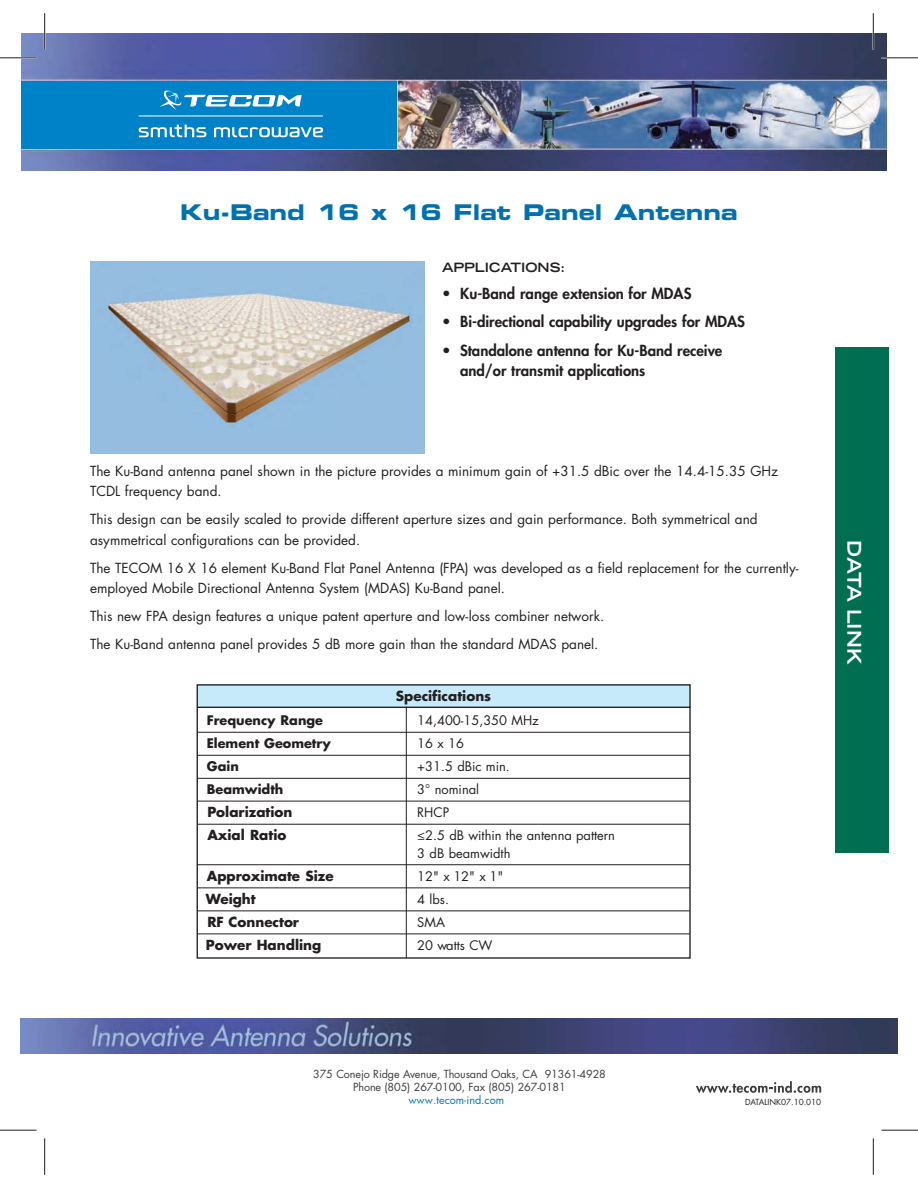
<style>
.page{position:relative;width:918px;height:1188px;background:#fff}
.page>*{position:absolute;margin:0;border:0;box-sizing:border-box;transform-origin:0 0}
.t1{font:21.6px "Eurostile Bold Extended Two";color:#0071b0}
.t2{font:700 expanded 18.9px "Trade Gothic LH";color:#fff}
.t3{font:800 14.85px/20.2px "Futura";color:#231f20}
.t4{font:13.5px/20.2px "Futura";color:#231f20}
.t5{font:700 13.5px "Futura";color:#231f20}
.t6{font:12.9px/17.5px "Futura";color:#231f20}
.t7{font:700 12.9px "Futura";color:#231f20}
.t8{font:700 expanded 12.9px "Trade Gothic LH";color:#231f20}
.t9{font:10.8px/12.9px "Futura";letter-spacing:-.01em;color:#3a3c3e;text-align:center}
.t10{font:10.8px "Futura Bk";color:#007abb}
.t11{font:8.1px "Futura";color:#231f20}
.s1{font-family:"Myriad Pro";font-size:13.5px}
</style>
<div class="page">
<img style="left:90px;top:262px;width:335px;height:192px">
<div style="left:835px;top:347px;width:54px;height:505px;background:#006f51"></div>
<svg style="left:696px;top:1081px;width:125px;height:12px"></svg>
<svg style="left:196px;top:684px;width:495px;height:275px"></svg>
<hr style="left:197px;top:732px;width:493px;height:1px;background:#231f20">
<hr style="left:197px;top:755px;width:493px;height:1px;background:#231f20">
<hr style="left:197px;top:778px;width:493px;height:1px;background:#231f20">
<hr style="left:197px;top:801px;width:493px;height:1px;background:#231f20">
<hr style="left:197px;top:824px;width:493px;height:1px;background:#231f20">
<hr style="left:197px;top:864px;width:493px;height:1px;background:#231f20">
<hr style="left:197px;top:888px;width:493px;height:1px;background:#231f20">
<hr style="left:197px;top:911px;width:493px;height:1px;background:#231f20">
<hr style="left:197px;top:934px;width:493px;height:1px;background:#231f20">
<hr style="left:406px;top:707px;width:1px;height:251px;background:#231f20">
<img style="left:20px;top:1018px;width:877px;height:36px">
<img style="left:21px;top:33px;width:865px;height:138px">
<div style="left:21px;top:81px;width:375px;height:68px;background:#0082c8"></div>
<svg style="left:139px;top:125px;width:67px;height:12px"></svg>
<svg style="left:214px;top:127px;width:109px;height:10px"></svg>
<svg style="left:159px;top:90px;width:143px;height:20px"></svg>
<hr style="left:139px;top:116px;width:184px;height:1px;background:#fff">
<hr style="left:0;top:57px;width:37px;height:2px;background:#fff">
<hr style="left:881px;top:57px;width:37px;height:2px;background:#fff">
<hr style="left:44px;top:13px;width:2px;height:37px;background:#fff">
<hr style="left:872px;top:13px;width:2px;height:37px;background:#fff">
<hr style="left:0;top:58px;width:37px;height:1px;background:#231f20">
<hr style="left:881px;top:58px;width:37px;height:1px;background:#231f20">
<hr style="left:0;top:1130px;width:37px;height:1px;background:#231f20">
<hr style="left:881px;top:1130px;width:37px;height:1px;background:#231f20">
<hr style="left:44px;top:13px;width:1px;height:37px;background:#231f20">
<hr style="left:44px;top:1138px;width:1px;height:37px;background:#231f20">
<hr style="left:873px;top:13px;width:1px;height:37px;background:#231f20">
<hr style="left:873px;top:1138px;width:1px;height:37px;background:#231f20">
<h1 class="t1" style="left:180px;top:204px;width:559px">Ku-Band 16 x 16 Flat Panel Antenna</h1>
<p class="t8" style="left:442px;top:262px;width:124px">APPLICATIONS:</p>
<p class="t3" style="left:442px;top:284px;width:251px">• Ku-Band range extension for MDAS</p>
<p class="t3" style="left:442px;top:313px;width:304px">• Bi-directional capability upgrades for MDAS</p>
<p class="t3" style="left:460px;top:341px;width:264px;text-indent:-18px">• Standalone antenna for Ku-Band receive and/or transmit applications</p>
<p class="t4" style="left:90px;top:462px;width:690px">The Ku-Band antenna panel shown in the picture provides a minimum gain of +31.5 dBic over the 14.4-15.35 GHz<br>TCDL frequency band.</p>
<p class="t4" style="left:90px;top:511px;width:669px">This design can be easily scaled to provide different aperture sizes and gain performance. Both symmetrical and asymmetrical configurations can be provided.</p>
<p class="t4" style="left:90px;top:559px;width:710px">The TECOM 16 X 16 element Ku-Band Flat Panel Antenna (FPA) was developed as a field replacement for the currently&shy;employed Mobile Directional Antenna System (MDAS) Ku-Band panel.</p>
<p class="t4" style="left:90px;top:603px;width:516px;line-height:28px">This new FPA design features a unique patent aperture and low-loss combiner network.<br>The Ku-Band antenna panel provides 5 dB more gain than the standard MDAS panel.</p>
<p class="t5" style="left:396px;top:690px;width:97px">Specifications</p>
<p class="t7" style="left:207px;top:715px;width:118px">Frequency Range</p>
<p class="t6" style="left:417px;top:713px;width:123px">14,400-15,350 MHz</p>
<p class="t7" style="left:207px;top:738px;width:126px">Element Geometry</p>
<p class="t6" style="left:417px;top:736px;width:48px">16 x 16</p>
<p class="t7" style="left:207px;top:761px;width:33px">Gain</p>
<p class="t6" style="left:417px;top:759px;width:94px">+31.5 dBic min.</p>
<p class="t7" style="left:207px;top:784px;width:78px">Beamwidth</p>
<p class="t6" style="left:417px;top:782px;width:63px">3° nominal</p>
<p class="t5" style="left:207px;top:806px;width:87px">Polarization</p>
<p class="t6" style="left:417px;top:805px;width:33px">RHCP</p>
<p class="t5" style="left:207px;top:829px;width:81px">Axial Ratio</p>
<p class="t6" style="left:417px;top:828px;width:199px"><span class="s1">≤</span>2.5 dB within the antenna pattern<br>3 dB beamwidth</p>
<p class="t5" style="left:207px;top:870px;width:128px">Approximate Size</p>
<p class="t6" style="left:417px;top:869px;width:87px">12" x 12" x 1"</p>
<p class="t5" style="left:206px;top:893px;width:51px">Weight</p>
<p class="t6" style="left:417px;top:892px;width:33px">4 lbs.</p>
<p class="t5" style="left:207px;top:916px;width:93px">RF Connector</p>
<p class="t6" style="left:417px;top:915px;width:29px">SMA</p>
<p class="t5" style="left:206px;top:939px;width:117px">Power Handling</p>
<p class="t6" style="left:417px;top:938px;width:77px">20 watts CW</p>
<h2 class="t2" style="left:861px;top:540px;width:126px;rotate:90deg">DATA LINK</h2>
<p class="t9" style="left:313px;top:1068px;width:294px">375 Conejo Ridge Avenue, Thousand Oaks, CA 91361-4928<br>Phone (805) 267-0100, Fax (805) 267-0181</p>
<p class="t10" style="left:408px;top:1093px;width:97px">www.tecom-ind.com</p>
<p class="t11" style="left:745px;top:1098px;width:78px">DATALINK07.10.010</p>
</div>
